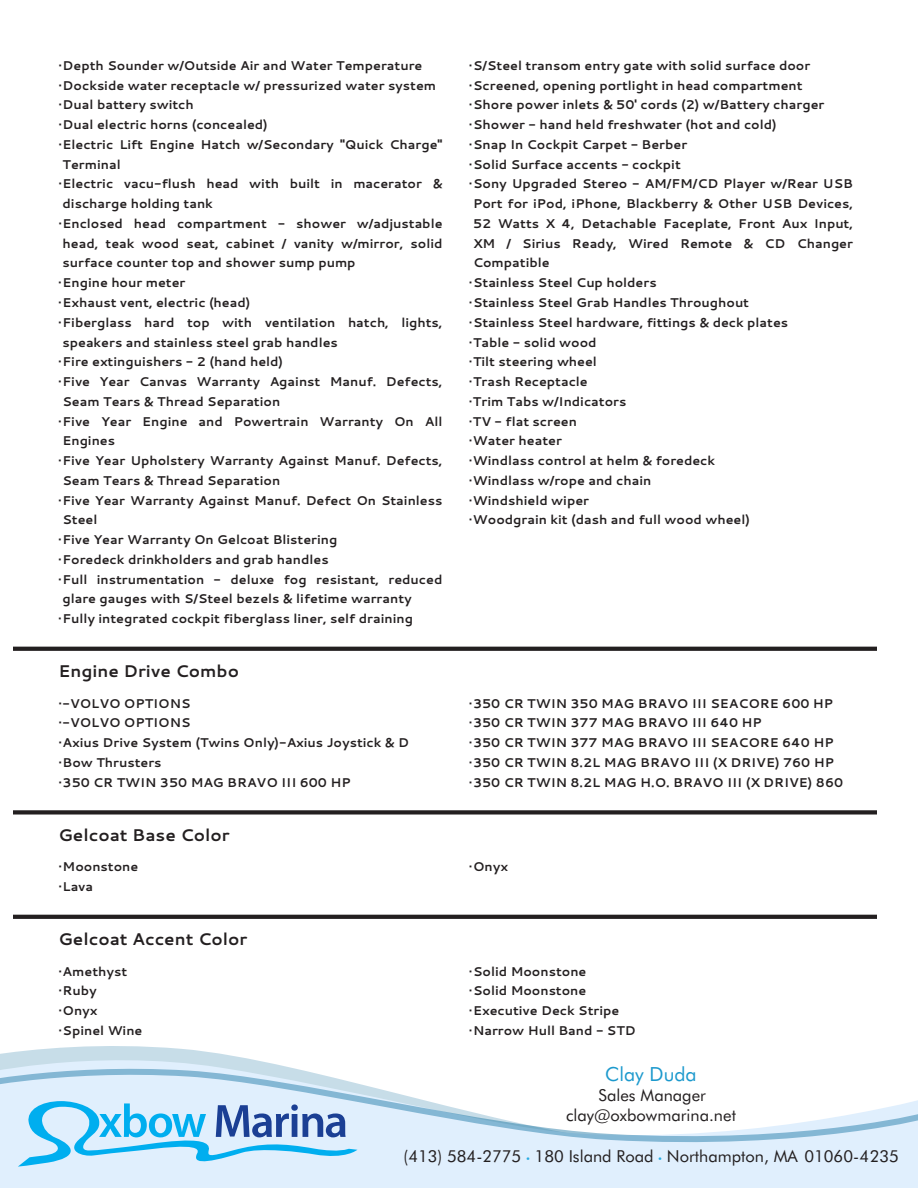
<style>
.page{position:relative;width:918px;height:1188px;background:#fff}
.page>*{position:absolute;margin:0;border:0;box-sizing:border-box;transform-origin:0 0}
.t1{font:19.5px "Futura BT";color:#1c99cd}
.t2{font:700 16.95px "Cantarell";color:#231f20}
.t3{font:16.5px "Futura BT";color:#231f20}
.t4{font:700 12.75px/19.8px "Cantarell";color:#231f20}
.s1{font-weight:300;font-size:9px;color:#27abe2}
</style>
<div class="page">
<svg style="left:14px;top:647px;width:863px;height:4px;background:#2a2627"></svg>
<div style="left:14px;top:810px;width:863px;height:5px;background:#231f20"></div>
<svg style="left:14px;top:915px;width:863px;height:4px;background:#272324"></svg>
<svg style="left:0;top:1047px;width:918px;height:141px;fill:#e0effd"></svg>
<svg style="left:0;top:1069px;width:918px;height:73px"></svg>
<svg style="left:18px;top:1101px;width:339px;height:66px;background:#a2d3f1"></svg>
<p class="t4" style="left:58px;top:55px;width:365px">·Depth Sounder w/Outside Air and Water Temperature</p>
<p class="t4" style="left:469px;top:55px;width:343px">·S/Steel transom entry gate with solid surface door</p>
<p class="t4" style="left:58px;top:75px;width:379px">·Dockside water receptacle w/ pressurized water system</p>
<p class="t4" style="left:469px;top:75px;width:335px">·Screened, opening portlight in head compartment</p>
<p class="t4" style="left:58px;top:95px;width:137px">·Dual battery switch</p>
<p class="t4" style="left:469px;top:95px;width:357px">·Shore power inlets &amp; 50' cords (2) w/Battery charger</p>
<p class="t4" style="left:58px;top:114px;width:211px">·Dual electric horns (concealed)</p>
<p class="t4" style="left:469px;top:114px;width:309px">·Shower - hand held freshwater (hot and cold)</p>
<p class="t4" style="left:63px;top:134px;width:381px;text-indent:-4px">·Electric Lift Engine Hatch w/Secondary "Quick Charge"<br>Terminal</p>
<p class="t4" style="left:469px;top:134px;width:220px">·Snap In Cockpit Carpet - Berber</p>
<p class="t4" style="left:63px;top:174px;width:381px;text-indent:-4px">·Electric vacu-flush head with built in macerator &amp; discharge holding tank</p>
<p class="t4" style="left:469px;top:154px;width:213px">·Solid Surface accents - cockpit</p>
<p class="t4" style="left:473px;top:174px;width:381px;text-align:justify;text-indent:-4px">·Sony Upgraded Stereo - AM/FM/CD Player w/Rear USB Port for iPod, iPhone, Blackberry &amp; Other USB Devices, 52 Watts X 4, Detachable Faceplate, Front Aux Input, XM / Sirius Ready, Wired Remote &amp; CD Changer Compatible</p>
<p class="t4" style="left:63px;top:213px;width:381px;text-align:justify;text-indent:-4px">·Enclosed head compartment - shower w/adjustable head, teak wood seat, cabinet / vanity w/mirror, solid surface counter top and shower sump pump</p>
<p class="t4" style="left:58px;top:272px;width:129px">·Engine hour meter</p>
<p class="t4" style="left:469px;top:272px;width:189px">·Stainless Steel Cup holders</p>
<p class="t4" style="left:58px;top:292px;width:194px">·Exhaust vent, electric (head)</p>
<p class="t4" style="left:469px;top:292px;width:282px">·Stainless Steel Grab Handles Throughout</p>
<p class="t4" style="left:63px;top:312px;width:381px;text-indent:-4px">·Fiberglass hard top with ventilation hatch, lights, speakers and stainless steel grab handles</p>
<p class="t4" style="left:469px;top:312px;width:321px">·Stainless Steel hardware, fittings &amp; deck plates</p>
<p class="t4" style="left:58px;top:351px;width:226px">·Fire extinguishers - 2 (hand held)</p>
<p class="t4" style="left:469px;top:332px;width:129px">·Table - solid wood</p>
<p class="t4" style="left:469px;top:351px;width:130px">·Tilt steering wheel</p>
<p class="t4" style="left:63px;top:371px;width:381px;text-indent:-4px">·Five Year Canvas Warranty Against Manuf. Defects,<br>Seam Tears &amp; Thread Separation</p>
<p class="t4" style="left:62px;top:411px;width:381px;text-indent:-4px">·Five Year Engine and Powertrain Warranty On All<br>Engines</p>
<p class="t4" style="left:62px;top:450px;width:381px;text-indent:-4px">·Five Year Upholstery Warranty Against Manuf. Defects,<br>Seam Tears &amp; Thread Separation</p>
<p class="t4" style="left:62px;top:490px;width:381px;text-indent:-4px">·Five Year Warranty Against Manuf. Defect On Stainless<br>Steel</p>
<p class="t4" style="left:58px;top:529px;width:281px">·Five Year Warranty On Gelcoat Blistering</p>
<p class="t4" style="left:58px;top:549px;width:272px">·Foredeck drinkholders and grab handles</p>
<p class="t4" style="left:62px;top:569px;width:381px;text-indent:-4px">·Full instrumentation - deluxe fog resistant, reduced glare gauges with S/Steel bezels &amp; lifetime warranty</p>
<p class="t4" style="left:58px;top:608px;width:356px">·Fully integrated cockpit fiberglass liner, self draining</p>
<p class="t4" style="left:469px;top:371px;width:121px">·Trash Receptacle</p>
<p class="t4" style="left:469px;top:391px;width:159px">·Trim Tabs w/Indicators</p>
<p class="t4" style="left:469px;top:411px;width:110px">·TV - flat screen</p>
<p class="t4" style="left:469px;top:430px;width:95px">·Water heater</p>
<p class="t4" style="left:469px;top:450px;width:248px">·Windlass control at helm &amp; foredeck</p>
<p class="t4" style="left:469px;top:470px;width:184px">·Windlass w/rope and chain</p>
<p class="t4" style="left:469px;top:490px;width:283px">·Windshield wiper<br>·Woodgrain kit (dash and full wood wheel)</p>
<p class="t2" style="left:58px;top:659px;width:182px">Engine Drive Combo</p>
<p class="t4" style="left:58px;top:693px;width:134px">·-VOLVO OPTIONS</p>
<p class="t4" style="left:469px;top:693px;width:366px">·350 CR TWIN 350 MAG BRAVO III SEACORE 600 HP</p>
<p class="t4" style="left:58px;top:713px;width:134px">·-VOLVO OPTIONS</p>
<p class="t4" style="left:469px;top:713px;width:294px">·350 CR TWIN 377 MAG BRAVO III 640 HP</p>
<p class="t4" style="left:58px;top:732px;width:352px">·Axius Drive System (Twins Only)-Axius Joystick &amp; D</p>
<p class="t4" style="left:469px;top:732px;width:366px">·350 CR TWIN 377 MAG BRAVO III SEACORE 640 HP</p>
<p class="t4" style="left:58px;top:752px;width:105px">·Bow Thrusters</p>
<p class="t4" style="left:469px;top:752px;width:367px">·350 CR TWIN 8.2L MAG BRAVO III (X DRIVE) 760 HP</p>
<p class="t4" style="left:58px;top:772px;width:294px">·350 CR TWIN 350 MAG BRAVO III 600 HP</p>
<p class="t4" style="left:469px;top:772px;width:376px">·350 CR TWIN 8.2L MAG H.O. BRAVO III (X DRIVE) 860</p>
<p class="t2" style="left:58px;top:823px;width:173px">Gelcoat Base Color</p>
<p class="t4" style="left:58px;top:856px;width:81px">·Moonstone</p>
<p class="t4" style="left:469px;top:856px;width:41px">·Onyx</p>
<p class="t4" style="left:58px;top:876px;width:36px">·Lava</p>
<p class="t2" style="left:58px;top:927px;width:190px">Gelcoat Accent Color</p>
<p class="t4" style="left:58px;top:961px;width:70px">·Amethyst</p>
<p class="t4" style="left:469px;top:961px;width:119px">·Solid Moonstone</p>
<p class="t4" style="left:58px;top:981px;width:40px">·Ruby</p>
<p class="t4" style="left:469px;top:981px;width:119px">·Solid Moonstone</p>
<p class="t4" style="left:58px;top:1000px;width:41px">·Onyx</p>
<p class="t4" style="left:469px;top:1000px;width:152px">·Executive Deck Stripe</p>
<p class="t4" style="left:58px;top:1020px;width:86px">·Spinel Wine</p>
<p class="t4" style="left:469px;top:1020px;width:169px">·Narrow Hull Band - STD</p>
<p class="t1" style="left:605px;top:1063px;width:93px">Clay Duda</p>
<p class="t3" style="left:599px;top:1085px;width:109px">Sales Manager</p>
<p class="t3" style="left:566px;top:1105px;width:171px">clay@oxbowmarina.net</p>
<p class="t3" style="left:404px;top:1146px;width:497px">(413) 584-2775 <span class="s1">•</span> 180 Island Road <span class="s1">•</span> Northampton, MA 01060-4235</p>
</div>
